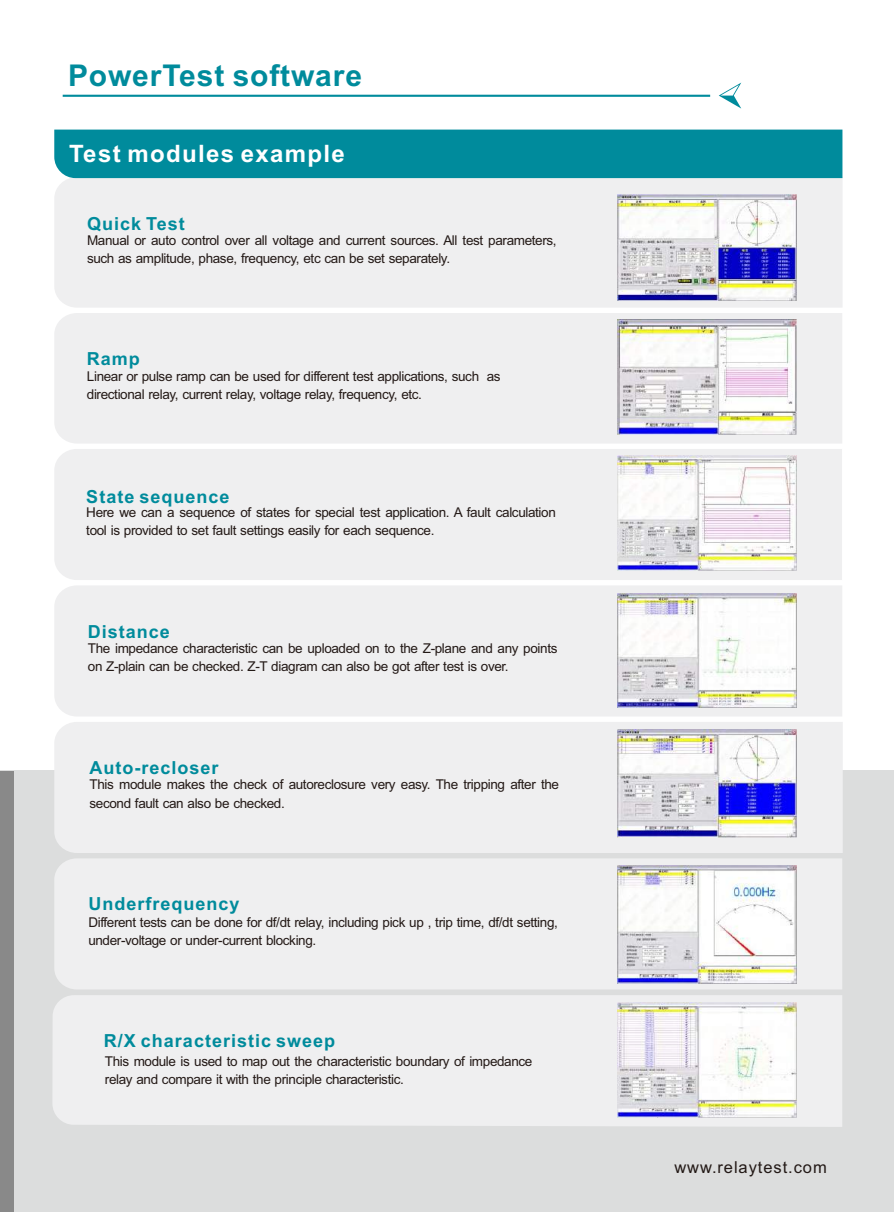
<style>
.page{position:relative;width:894px;height:1212px;background:#fff}
.page>*{position:absolute;margin:0;border:0;box-sizing:border-box;transform-origin:0 0}
.t1{font:700 30px "Arial";letter-spacing:.03em;color:#008b9c}
.t2{font:700 24px "Arial";letter-spacing:.055em;color:#fff}
.t3{font:700 18px "Arial";letter-spacing:.055em;color:#008b9c}
.t4{font:16.5px "Arial";letter-spacing:.055em;color:#231916}
.t5{font:13.5px/18.1px "Arial";letter-spacing:-.03em;color:#231916}
</style>
<div class="page">
<div style="left:0;top:771px;width:893px;height:441px;background:#dcdddd"></div>
<div style="left:0;top:771px;width:14px;height:441px;background:#898989"></div>
<hr style="left:63px;top:95px;width:646px;height:2px;background:#008b9c">
<svg style="left:719px;top:83px;width:22px;height:26px"></svg>
<div style="left:54px;top:449px;width:787px;height:131px;background:#efeff0"></div>
<div style="left:54px;top:722px;width:788px;height:131px;background:#efeff0"></div>
<div style="left:54px;top:313px;width:787px;height:130px;background:#efeff0"></div>
<div style="left:54px;top:586px;width:787px;height:130px;background:#efeff0"></div>
<div style="left:54px;top:178px;width:788px;height:130px;background:#efeff0"></div>
<div style="left:54px;top:130px;width:788px;height:48px;background:#008b9c"></div>
<div style="left:54px;top:858px;width:787px;height:131px;background:#efeff0"></div>
<img style="left:617px;top:194px;width:179px;height:107px">
<img style="left:617px;top:320px;width:179px;height:115px">
<img style="left:617px;top:455px;width:179px;height:115px">
<img style="left:617px;top:593px;width:179px;height:114px">
<img style="left:617px;top:730px;width:179px;height:108px">
<img style="left:617px;top:866px;width:179px;height:117px">
<div style="left:52px;top:995px;width:789px;height:132px;background:#efeff0"></div>
<img style="left:617px;top:1003px;width:179px;height:114px">
<h1 class="t1" style="left:68px;top:64px;width:295px">PowerTest software</h1>
<h2 class="t2" style="left:69px;top:144px;width:277px">Test modules example</h2>
<h3 class="t3" style="left:87px;top:217px;width:99px">Quick Test</h3>
<p class="t5" style="left:87px;top:232px;width:471px">Manual or auto control over all voltage and current sources. All test parameters, such as amplitude, phase, frequency, etc can be set separately.</p>
<h3 class="t3" style="left:87px;top:352px;width:55px">Ramp</h3>
<p class="t5" style="left:87px;top:368px;width:415px">Linear or pulse ramp can be used for different test applications, such as directional relay, current relay, voltage relay, frequency, etc.</p>
<h3 class="t3" style="left:86px;top:490px;width:145px">State sequence</h3>
<p class="t5" style="left:86px;top:504px;width:471px">Here we can a sequence of states for special test application. A fault calculation tool is provided to set fault settings easily for each sequence.</p>
<h3 class="t3" style="left:88px;top:625px;width:84px">Distance</h3>
<p class="t5" style="left:88px;top:640px;width:471px">The impedance characteristic can be uploaded on to the Z-plane and any points on Z-plain can be checked. Z-T diagram can also be got after test is over.</p>
<h3 class="t3" style="left:89px;top:761px;width:131px">Auto-recloser</h3>
<p class="t5" style="left:89px;top:777px;width:471px">This module makes the check of autoreclosure very easy. The tripping after the second fault can also be checked.</p>
<h3 class="t3" style="left:88px;top:896px;width:153px">Underfrequency</h3>
<p class="t5" style="left:88px;top:914px;width:471px">Different tests can be done for df/dt relay, including pick up , trip time, df/dt setting, under-voltage or under-current blocking.</p>
<h3 class="t3" style="left:104px;top:1034px;width:233px">R/X characteristic sweep</h3>
<p class="t5" style="left:105px;top:1053px;width:429px">This module is used to map out the characteristic boundary of impedance relay and compare it with the principle characteristic.</p>
<p class="t4" style="left:674px;top:1161px;width:154px">www.relaytest.com</p>
</div>
